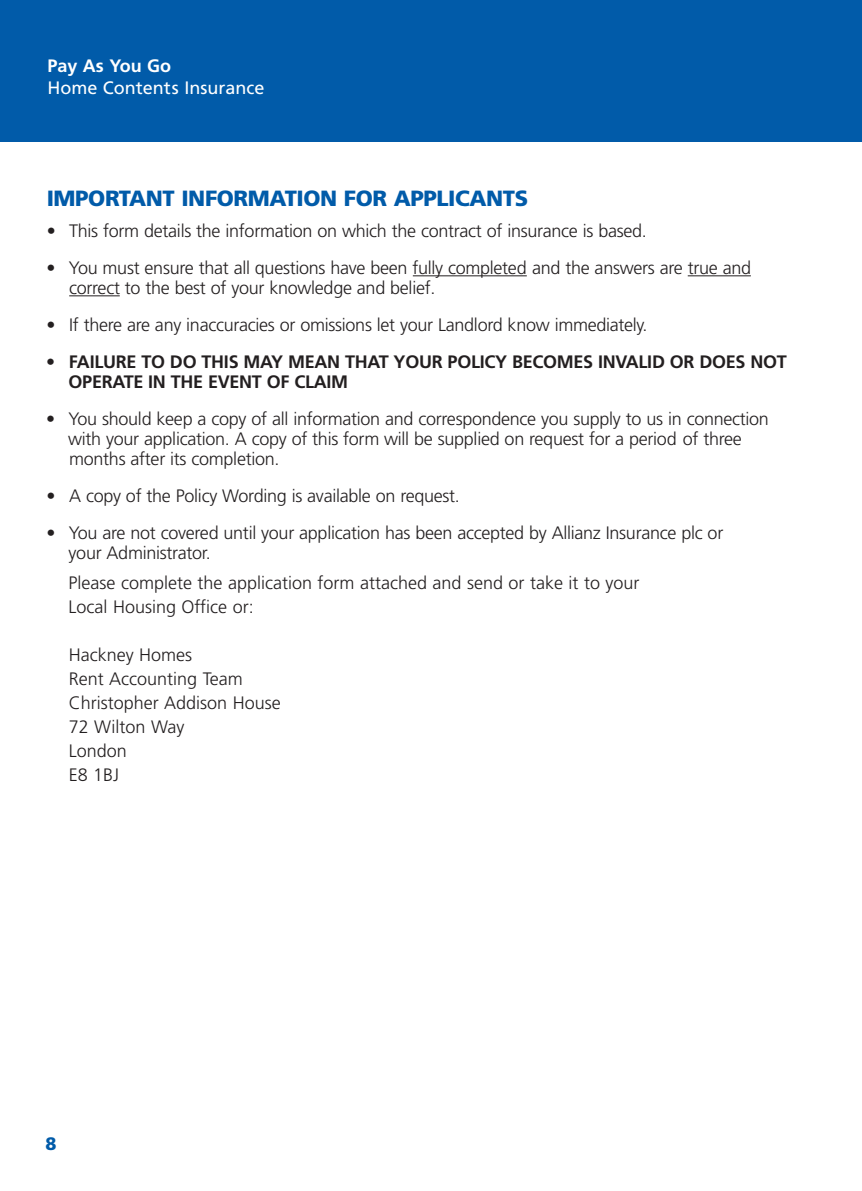
<style>
.page{position:relative;width:862px;height:1191px;background:#fff}
.page>*{position:absolute;margin:0;border:0;box-sizing:border-box;transform-origin:0 0}
.t1{font:900 22px "Frutiger";letter-spacing:-.02em;color:#015ba9}
.t2{font:300 18px/24px "Frutiger";letter-spacing:-.015em;color:#231f20}
.t3{font:700 18px/20px "Frutiger";letter-spacing:-.015em;color:#231f20}
.t4{font:18px "Frutiger";color:#fff}
.t5{font:700 18px "Frutiger";color:#fff}
.t6{font:900 18px "Frutiger";color:#015ba9}
.s1{font-weight:300}
</style>
<div class="page">
<div style="left:0;top:0;width:862px;height:142px;background:#015ba9"></div>
<hr style="left:413px;top:275px;width:114px;height:1px;background:#231f20">
<hr style="left:688px;top:275px;width:63px;height:1px;background:#231f20">
<hr style="left:69px;top:295px;width:51px;height:1px;background:#231f20">
<p class="t5" style="left:47px;top:59px;width:125px">Pay As You Go</p>
<p class="t4" style="left:47px;top:81px;width:219px">Home Contents Insurance</p>
<p class="t1" style="left:47px;top:189px;width:483px">IMPORTANT INFORMATION FOR APPLICANTS</p>
<p class="t2" style="left:47px;top:220px;width:602px">• This form details the information on which the contract of insurance is based.</p>
<p class="t2" style="left:69px;top:259px;width:683px;line-height:20px;text-indent:-23px">• You must ensure that all questions have been fully completed and the answers are true and correct to the best of your knowledge and belief.</p>
<p class="t2" style="left:47px;top:314px;width:602px">• If there are any inaccuracies or omissions let your Landlord know immediately.</p>
<p class="t3" style="left:69px;top:353px;width:720px;text-indent:-22px"><span class="s1">•</span> FAILURE TO DO THIS MAY MEAN THAT YOUR POLICY BECOMES INVALID OR DOES NOT<br>OPERATE IN THE EVENT OF CLAIM</p>
<p class="t2" style="left:68px;top:410px;width:702px;line-height:20px;text-indent:-22px">• You should keep a copy of all information and correspondence you supply to us in connection with your application. A copy of this form will be supplied on request for a period of three months after its completion.</p>
<p class="t2" style="left:47px;top:485px;width:415px">• A copy of the Policy Wording is available on request.</p>
<p class="t2" style="left:69px;top:524px;width:656px;line-height:20px;text-indent:-22px">• You are not covered until your application has been accepted by Allianz Insurance plc or your Administrator.</p>
<p class="t2" style="left:68px;top:572px;width:572px">Please complete the application form attached and send or take it to your<br>Local Housing Office or:</p>
<p class="t2" style="left:69px;top:644px;width:214px">Hackney Homes<br>Rent Accounting Team<br>Christopher Addison House<br>72 Wilton Way<br>London<br>E8 1BJ</p>
<p class="t6" style="left:46px;top:1136px;width:13px">8</p>
</div>
